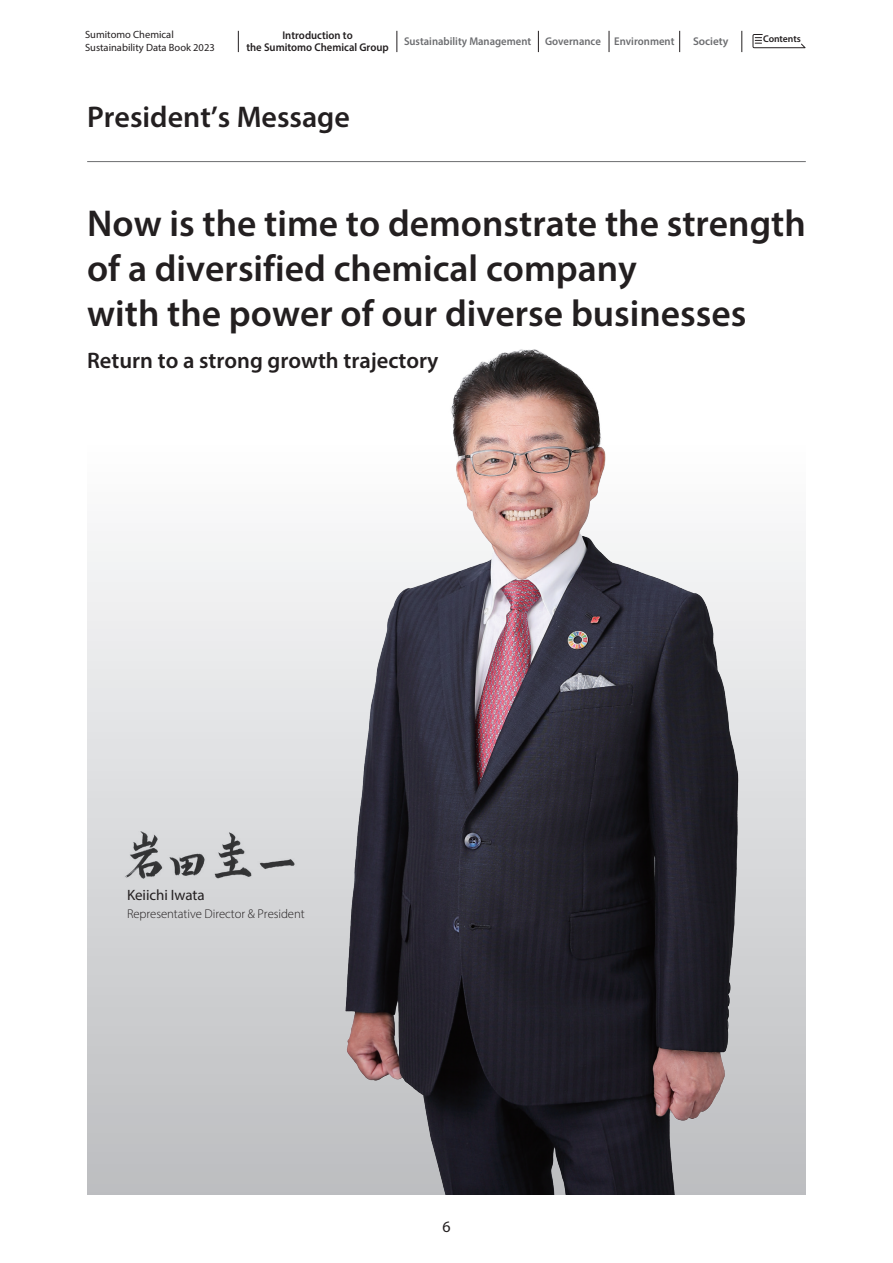
<style>
.page{position:relative;width:893px;height:1263px;background:#fff}
.page>*{position:absolute;margin:0;border:0;box-sizing:border-box;transform-origin:0 0}
.大タイトルen{font:600 37.5px/45px "Myriad Pro";color:#231f20}
.大タイトルen-2{font:600 30px "Myriad Pro";color:#231f20}
.大タイトルen-3{font:600 22.5px "Myriad Pro";color:#231f20}
.t1{font:15.9px "Myriad Pro";color:#231f20}
.e_表本文{font:15px "Myriad Pro";letter-spacing:-.005em;color:#231f20}
.e_表本文-2{font:300 12.75px "Myriad Pro";letter-spacing:-.005em;color:#231f20}
.t2{font:600 11.25px "Myriad Pro";color:#6c6d70;scale:.95 1}
.t3{font:600 11.25px/12.8px "Myriad Pro";color:#231f20;text-align:center;scale:.95 1}
.t4{font:600 11.25px "Myriad Pro";color:#6c6d70}
.t5{font:10.5px/12.8px "Myriad Pro";color:#231f20}
.t6{font:600 9.75px "Myriad Pro";letter-spacing:-.01em;color:#231f20}
</style>
<div class="page">
<div style="left:87px;top:192px;width:719px;height:1003px;background:linear-gradient(to bottom,#fff,#bfc0c3)"></div>
<img style="left:154px;top:192px;width:652px;height:1003px">
<img style="left:123px;top:831px;width:175px;height:47px">
<hr style="left:87px;top:161px;width:719px;height:1px;background:#6c6d70">
<svg style="left:397px;top:31px;width:1px;height:21px"></svg>
<svg style="left:238px;top:31px;width:1px;height:21px"></svg>
<svg style="left:538px;top:31px;width:1px;height:21px"></svg>
<svg style="left:679px;top:31px;width:1px;height:21px"></svg>
<svg style="left:609px;top:31px;width:1px;height:21px"></svg>
<svg style="left:742px;top:31px;width:1px;height:21px"></svg>
<svg style="left:752px;top:34px;width:54px;height:15px"></svg>
<p class="t3" style="left:246px;top:28px;width:151px">Introduction to<br>the Sumitomo Chemical Group</p>
<p class="t6" style="left:763px;top:33px;width:39px">Contents</p>
<p class="t5" style="left:85px;top:28px;width:131px">Sumitomo Chemical<br>Sustainability Data Book 2023</p>
<p class="t2" style="left:404px;top:34px;width:286px">Sustainability Management Governance Environment</p>
<p class="t4" style="left:693px;top:34px;width:37px">Society</p>
<p class="大タイトルen-2" style="left:87px;top:98px;width:264px">President’s Message</p>
<p class="大タイトルen" style="left:87px;top:199px;width:720px">Now is the time to demonstrate the strength of a diversified chemical company<br>with the power of our diverse businesses</p>
<p class="大タイトルen-3" style="left:87px;top:346px;width:353px">Return to a strong growth trajectory</p>
<p class="e_表本文" style="left:127px;top:886px;width:79px">Keiichi Iwata</p>
<p class="e_表本文-2" style="left:127px;top:906px;width:179px">Representative Director &amp; President</p>
<p class="t1" style="left:442px;top:1216px;width:10px">6</p>
</div>
